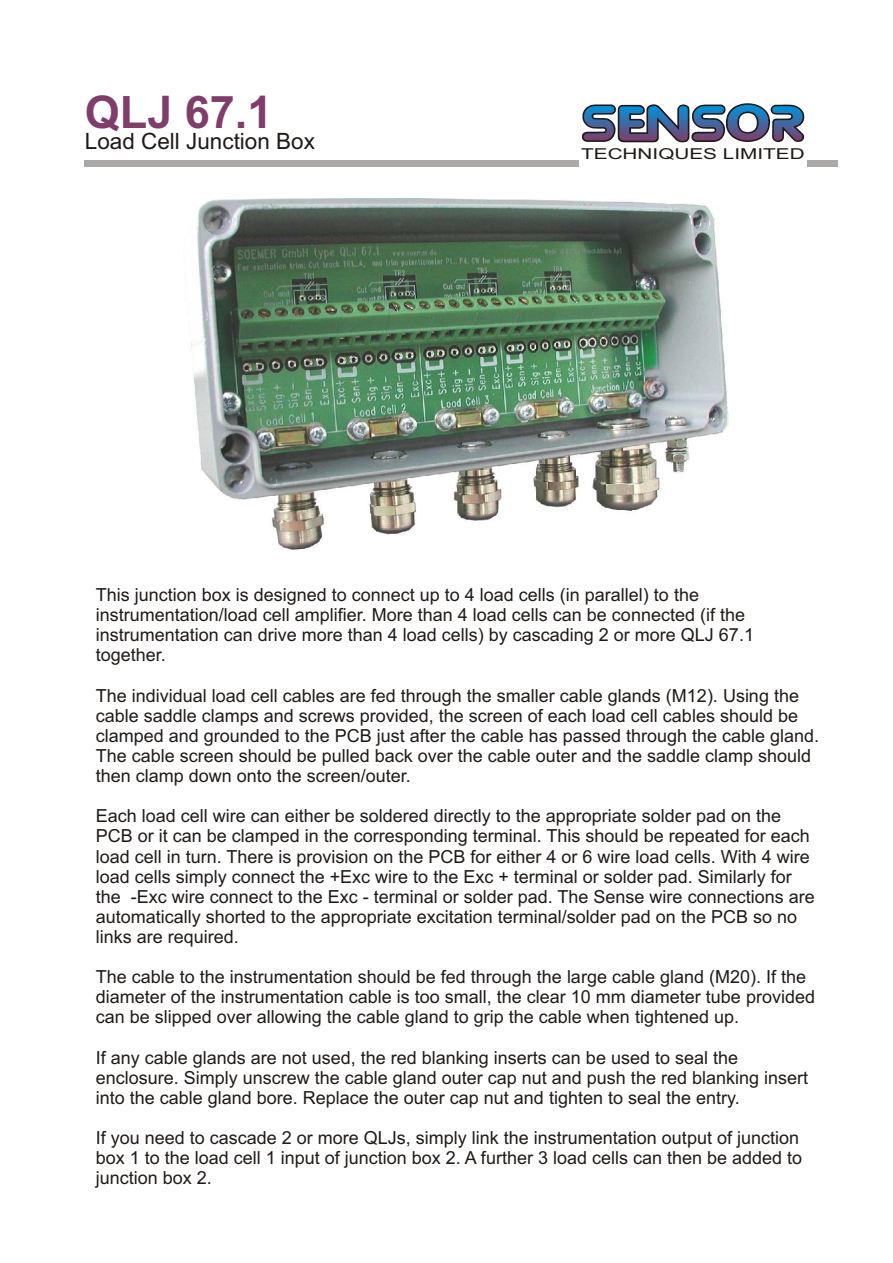
<style>
.page{position:relative;width:893px;height:1263px;background:#fff}
.page>*{position:absolute;margin:0;border:0;box-sizing:border-box;transform-origin:0 0}
.t1{font:700 45px "Arial";color:#803d69}
.t2{font:22.5px "Arial";color:#1f1a17}
.t3{font:18px/20.1px "Arial";color:#1f1a17}
.t4{font:15px "Arial";color:#1f1a17;scale:1.38 1}
</style>
<div class="page">
<svg style="left:582px;top:103px;width:223px;height:39px"></svg>
<div style="left:85px;top:160px;width:494px;height:6px;background:#aba8a8"></div>
<div style="left:807px;top:160px;width:30px;height:6px;background:#aba8a8"></div>
<img style="left:191px;top:198px;width:538px;height:352px">
<h1 class="t1" style="left:85px;top:95px;width:189px">QLJ 67.1</h1>
<p class="t2" style="left:85px;top:133px;width:232px">Load Cell Junction Box</p>
<p class="t4" style="left:581px;top:148px;width:163px">TECHNIQUES LIMITED</p>
<p class="t3" style="left:96px;top:586px;width:660px">This junction box is designed to connect up to 4 load cells (in parallel) to the instrumentation/load cell amplifier. More than 4 load cells can be connected (if the instrumentation can drive more than 4 load cells) by cascading 2 or more QLJ 67.1 together.</p>
<p class="t3" style="left:96px;top:687px;width:725px">The individual load cell cables are fed through the smaller cable glands (M12). Using the cable saddle clamps and screws provided, the screen of each load cell cables should be clamped and grounded to the PCB just after the cable has passed through the cable gland.<br>The cable screen should be pulled back over the cable outer and the saddle clamp should then clamp down onto the screen/outer.</p>
<p class="t3" style="left:96px;top:808px;width:720px">Each load cell wire can either be soldered directly to the appropriate solder pad on the PCB or it can be clamped in the corresponding terminal. This should be repeated for each load cell in turn. There is provision on the PCB for either 4 or 6 wire load cells. With 4 wire load cells simply connect the +Exc wire to the Exc + terminal or solder pad. Similarly for the -Exc wire connect to the Exc - terminal or solder pad. The Sense wire connections are automatically shorted to the appropriate excitation terminal/solder pad on the PCB so no links are required.</p>
<p class="t3" style="left:96px;top:968px;width:721px">The cable to the instrumentation should be fed through the large cable gland (M20). If the diameter of the instrumentation cable is too small, the clear 10 mm diameter tube provided can be slipped over allowing the cable gland to grip the cable when tightened up.</p>
<p class="t3" style="left:96px;top:1049px;width:714px">If any cable glands are not used, the red blanking inserts can be used to seal the enclosure. Simply unscrew the cable gland outer cap nut and push the red blanking insert into the cable gland bore. Replace the outer cap nut and tighten to seal the entry.</p>
<p class="t3" style="left:96px;top:1129px;width:708px">If you need to cascade 2 or more QLJs, simply link the instrumentation output of junction box 1 to the load cell 1 input of junction box 2. A further 3 load cells can then be added to junction box 2.</p>
</div>
